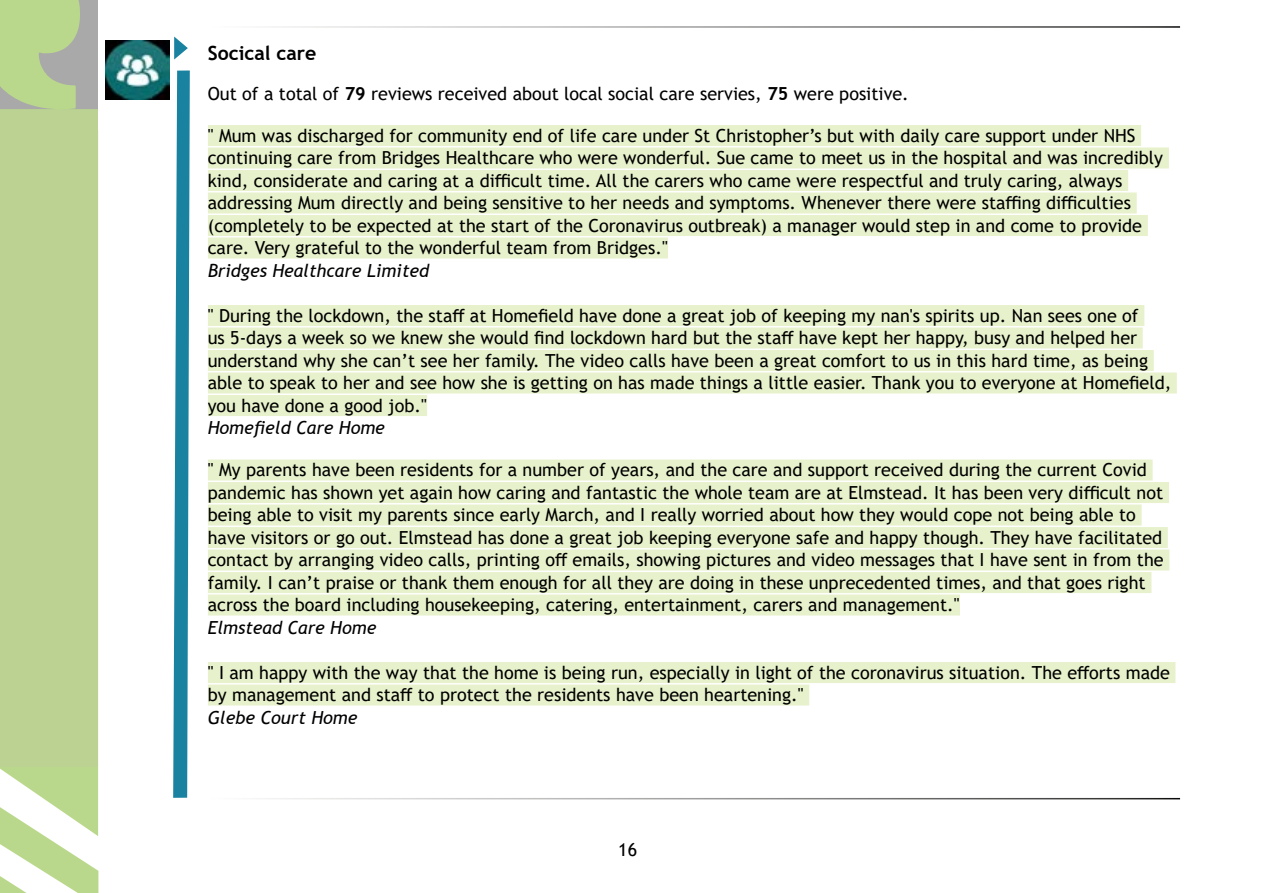
<style>
.page{position:relative;width:1263px;height:893px;background:#fff}
.page>*{position:absolute;margin:0;border:0;box-sizing:border-box;transform-origin:0 0}
.t1{font:700 19.5px "Trebuchet MS";color:#000}
.t2{font:18px/22.5px "Trebuchet MS";color:#000}
.t3{font:italic 18px "Trebuchet MS";color:#000}
.s1{font-weight:700}
</style>
<div class="page">
<svg style="left:0;top:110px;width:98px;height:696px;fill:#bad88c"></svg>
<svg style="left:0;top:806px;width:99px;height:87px"></svg>
<svg style="left:0;top:0;width:98px;height:110px;background:#b4c796"></svg>
<div style="left:1px;top:110px;width:97px;height:656px;background:#bcd292"></div>
<div style="left:208px;top:125px;width:933px;height:21px;background:#e7f2cc"></div>
<div style="left:208px;top:147px;width:961px;height:21px;background:#e7f2cc"></div>
<div style="left:208px;top:170px;width:920px;height:21px;background:#e7f2cc"></div>
<div style="left:208px;top:192px;width:929px;height:21px;background:#e7f2cc"></div>
<div style="left:208px;top:215px;width:940px;height:21px;background:#e7f2cc"></div>
<div style="left:208px;top:237px;width:460px;height:21px;background:#e7f2cc"></div>
<div style="left:208px;top:305px;width:936px;height:21px;background:#e7f2cc"></div>
<div style="left:208px;top:327px;width:935px;height:21px;background:#e7f2cc"></div>
<div style="left:208px;top:350px;width:946px;height:21px;background:#e7f2cc"></div>
<div style="left:208px;top:372px;width:969px;height:21px;background:#e7f2cc"></div>
<div style="left:208px;top:395px;width:219px;height:21px;background:#e7f2cc"></div>
<div style="left:208px;top:459px;width:944px;height:21px;background:#e7f2cc"></div>
<div style="left:208px;top:482px;width:961px;height:21px;background:#e7f2cc"></div>
<div style="left:208px;top:504px;width:933px;height:21px;background:#e7f2cc"></div>
<div style="left:208px;top:527px;width:960px;height:21px;background:#e7f2cc"></div>
<div style="left:208px;top:549px;width:961px;height:21px;background:#e7f2cc"></div>
<div style="left:208px;top:572px;width:943px;height:21px;background:#e7f2cc"></div>
<div style="left:208px;top:594px;width:752px;height:21px;background:#e7f2cc"></div>
<div style="left:208px;top:662px;width:967px;height:21px;background:#e7f2cc"></div>
<div style="left:208px;top:684px;width:601px;height:21px;background:#e7f2cc"></div>
<svg style="left:174px;top:37px;width:14px;height:23px"></svg>
<svg style="left:173px;top:70px;width:17px;height:728px"></svg>
<img style="left:105px;top:40px;width:65px;height:60px">
<p class="t1" style="left:208px;top:41px;width:110px">Socical care</p>
<p class="t2" style="left:208px;top:82px;width:703px">Out of a total of <span class="s1">79</span> reviews received about local social care servies, <span class="s1">75</span> were positive.</p>
<p class="t2" style="left:208px;top:124px;width:957px">" Mum was discharged for community end of life care under St Christopher’s but with daily care support under NHS continuing care from Bridges Healthcare who were wonderful. Sue came to meet us in the hospital and was incredibly kind, considerate and caring at a difficult time. All the carers who came were respectful and truly caring, always addressing Mum directly and being sensitive to her needs and symptoms. Whenever there were staffing difficulties (completely to be expected at the start of the Coronavirus outbreak) a manager would step in and come to provide care. Very grateful to the wonderful team from Bridges."</p>
<p class="t3" style="left:208px;top:259px;width:223px">Bridges Healthcare Limited</p>
<p class="t2" style="left:208px;top:304px;width:965px">" During the lockdown, the staff at Homefield have done a great job of keeping my nan's spirits up. Nan sees one of<br>us 5-days a week so we knew she would find lockdown hard but the staff have kept her happy, busy and helped her understand why she can’t see her family. The video calls have been a great comfort to us in this hard time, as being able to speak to her and see how she is getting on has made things a little easier. Thank you to everyone at Homefield, you have done a good job."</p>
<p class="t3" style="left:208px;top:417px;width:179px">Homefield Care Home</p>
<p class="t2" style="left:208px;top:458px;width:957px">" My parents have been residents for a number of years, and the care and support received during the current Covid pandemic has shown yet again how caring and fantastic the whole team are at Elmstead. It has been very difficult not being able to visit my parents since early March, and I really worried about how they would cope not being able to have visitors or go out. Elmstead has done a great job keeping everyone safe and happy though. They have facilitated contact by arranging video calls, printing off emails, showing pictures and video messages that I have sent in from the family. I can’t praise or thank them enough for all they are doing in these unprecedented times, and that goes right across the board including housekeeping, catering, entertainment, carers and management."</p>
<p class="t3" style="left:208px;top:616px;width:170px">Elmstead Care Home</p>
<p class="t2" style="left:208px;top:661px;width:964px">" I am happy with the way that the home is being run, especially in light of the coronavirus situation. The efforts made by management and staff to protect the residents have been heartening."</p>
<p class="t3" style="left:208px;top:706px;width:151px">Glebe Court Home</p>
<p class="t2" style="left:618px;top:838px;width:20px">16</p>
</div>
